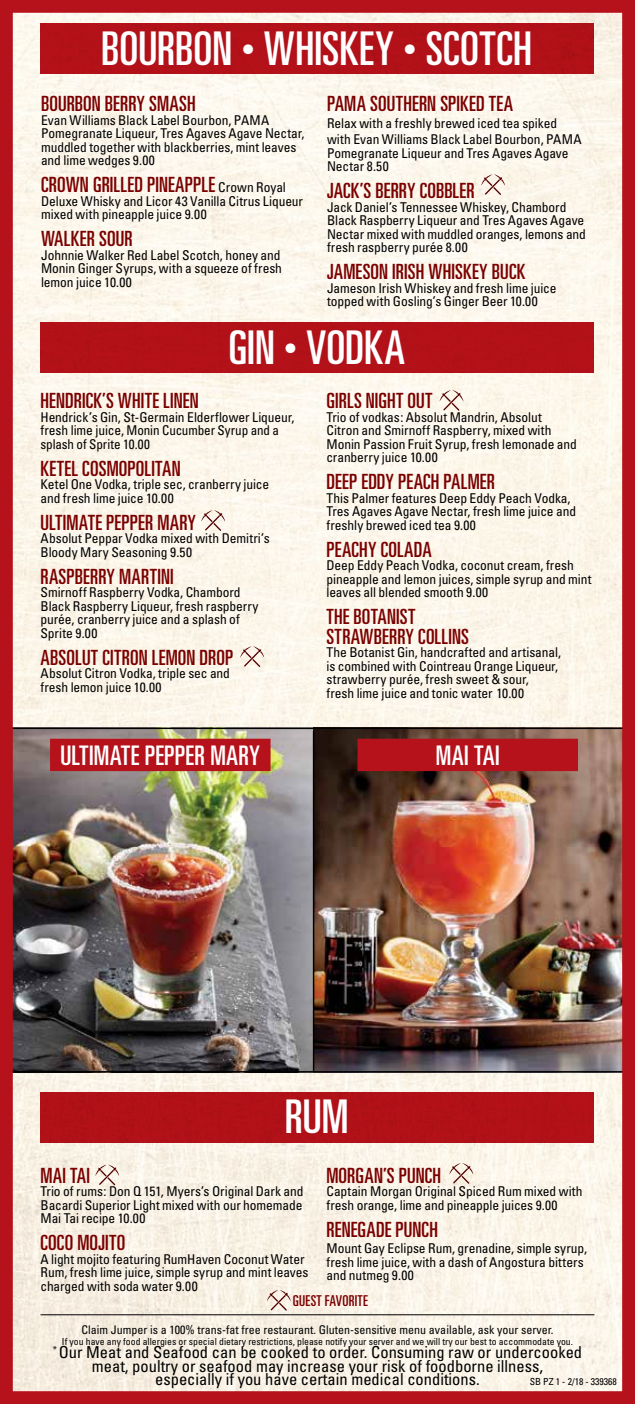
<style>
.page{position:relative;width:635px;height:1404px;background:#fff}
.page>*{position:absolute;margin:0;border:0;box-sizing:border-box;transform-origin:0 0}
.t1{font:ultra-condensed 46.5px "Univers";color:#fff}
.t2{font:ultra-condensed 27px "Univers";letter-spacing:.015em;color:#fff}
.t3{font:ultra-condensed 21px/19.5px "Univers";letter-spacing:.01em;color:#7b0000}
.t4{font:condensed 16.5px/13.5px "Univers";color:#000;text-align:center}
.t5{font:ultra-condensed 15px "Univers";letter-spacing:.015em;color:#7b0000}
.t6{font:condensed 13.5px/13.5px "Univers";letter-spacing:-.005em;color:#000}
.t7{font:condensed 12px "Univers";color:#000}
.t8{font:condensed 9.75px "Univers";color:#000}
.s1{font-size:27px}
.s2{font-stretch:condensed;font-size:13.5px;color:#000}
</style>
<div class="page">
<img style="left:0;top:0;width:634px;height:1404px">
<h1 class="t1" style="left:101px;top:22px;width:432px">BOURBON <span class="s1">•</span> WHISKEY <span class="s1">•</span> SCOTCH</h1>
<h3 class="t3" style="left:41px;top:94px;width:156px">BOURBON BERRY SMASH</h3>
<p class="t6" style="left:41px;top:113px;width:265px">Evan Williams Black Label Bourbon, PAMA Pomegranate Liqueur, Tres Agaves Agave Nectar, muddled together with blackberries, mint leaves and lime wedges 9.00</p>
<h3 class="t3" style="left:41px;top:175px;width:246px">CROWN GRILLED PINEAPPLE <span class="s2">Crown Royal</span></h3>
<p class="t6" style="left:41px;top:194px;width:263px">Deluxe Whisky and Licor 43 Vanilla Citrus Liqueur mixed with pineapple juice 9.00</p>
<h3 class="t3" style="left:41px;top:229px;width:93px">WALKER SOUR</h3>
<p class="t6" style="left:41px;top:248px;width:242px;text-align:justify">Johnnie Walker Red Label Scotch, honey and Monin Ginger Syrups, with a squeeze of fresh lemon juice 10.00</p>
<h3 class="t3" style="left:327px;top:94px;width:188px">PAMA SOUTHERN SPIKED TEA</h3>
<p class="t6" style="left:327px;top:115px;width:256px;line-height:16.5px">Relax with a freshly brewed iced tea spiked with Evan Williams Black Label Bourbon, PAMA</p>
<p class="t6" style="left:327px;top:146px;width:243px">Pomegranate Liqueur and Tres Agaves Agave<br>Nectar 8.50</p>
<h3 class="t3" style="left:327px;top:181px;width:149px">JACK’S BERRY COBBLER</h3>
<p class="t6" style="left:327px;top:200px;width:260px">Jack Daniel’s Tennessee Whiskey, Chambord Black Raspberry Liqueur and Tres Agaves Agave Nectar mixed with muddled oranges, lemons and fresh raspberry purée 8.00</p>
<h3 class="t3" style="left:327px;top:262px;width:200px">JAMESON IRISH WHISKEY BUCK</h3>
<p class="t6" style="left:327px;top:281px;width:231px">Jameson Irish Whiskey and fresh lime juice topped with Gosling’s Ginger Beer 10.00</p>
<h1 class="t1" style="left:228px;top:321px;width:178px">GIN <span class="s1">•</span> VODKA</h1>
<h3 class="t3" style="left:40px;top:391px;width:160px">HENDRICK’S WHITE LINEN</h3>
<p class="t6" style="left:40px;top:410px;width:255px">Hendrick’s Gin, St-Germain Elderflower Liqueur, fresh lime juice, Monin Cucumber Syrup and a splash of Sprite 10.00</p>
<h3 class="t3" style="left:40px;top:459px;width:142px">KETEL COSMOPOLITAN</h3>
<p class="t6" style="left:40px;top:478px;width:230px">Ketel One Vodka, triple sec, cranberry juice and fresh lime juice 10.00</p>
<h3 class="t3" style="left:40px;top:513px;width:157px">ULTIMATE PEPPER MARY</h3>
<p class="t6" style="left:40px;top:532px;width:231px">Absolut Peppar Vodka mixed with Demitri’s<br>Bloody Mary Seasoning 9.50</p>
<h3 class="t3" style="left:40px;top:567px;width:135px">RASPBERRY MARTINI</h3>
<p class="t6" style="left:40px;top:586px;width:219px">Smirnoff Raspberry Vodka, Chambord<br>Black Raspberry Liqueur, fresh raspberry purée, cranberry juice and a splash of<br>Sprite 9.00</p>
<h3 class="t3" style="left:40px;top:648px;width:194px">ABSOLUT CITRON LEMON DROP</h3>
<p class="t6" style="left:40px;top:667px;width:191px">Absolut Citron Vodka, triple sec and fresh lemon juice 10.00</p>
<h3 class="t3" style="left:326px;top:391px;width:108px">GIRLS NIGHT OUT</h3>
<p class="t6" style="left:326px;top:410px;width:252px">Trio of vodkas: Absolut Mandrin, Absolut Citron and Smirnoff Raspberry, mixed with Monin Passion Fruit Syrup, fresh lemonade and cranberry juice 10.00</p>
<h3 class="t3" style="left:326px;top:472px;width:170px">DEEP EDDY PEACH PALMER</h3>
<p class="t6" style="left:326px;top:491px;width:251px">This Palmer features Deep Eddy Peach Vodka,<br>Tres Agaves Agave Nectar, fresh lime juice and freshly brewed iced tea 9.00</p>
<h3 class="t3" style="left:326px;top:540px;width:107px">PEACHY COLADA</h3>
<p class="t6" style="left:326px;top:559px;width:266px">Deep Eddy Peach Vodka, coconut cream, fresh pineapple and lemon juices, simple syrup and mint leaves all blended smooth 9.00</p>
<h3 class="t3" style="left:326px;top:607px;width:144px">THE BOTANIST<br>STRAWBERRY COLLINS</h3>
<p class="t6" style="left:326px;top:646px;width:236px">The Botanist Gin, handcrafted and artisanal, is combined with Cointreau Orange Liqueur, strawberry purée, fresh sweet &amp; sour,<br>fresh lime juice and tonic water 10.00</p>
<h2 class="t2" style="left:60px;top:740px;width:201px">ULTIMATE PEPPER MARY</h2>
<h2 class="t2" style="left:436px;top:740px;width:65px">MAI TAI</h2>
<h1 class="t1" style="left:285px;top:1090px;width:65px">RUM</h1>
<h3 class="t3" style="left:326px;top:1166px;width:116px">MORGAN’S PUNCH</h3>
<p class="t6" style="left:326px;top:1185px;width:257px">Captain Morgan Original Spiced Rum mixed with fresh orange, lime and pineapple juices 9.00</p>
<h3 class="t3" style="left:326px;top:1220px;width:113px">RENEGADE PUNCH</h3>
<p class="t6" style="left:326px;top:1242px;width:262px">Mount Gay Eclipse Rum, grenadine, simple syrup, fresh lime juice, with a dash of Angostura bitters and nutmeg 9.00</p>
<h3 class="t3" style="left:40px;top:1166px;width:51px">MAI TAI</h3>
<p class="t6" style="left:40px;top:1185px;width:264px;text-align:justify">Trio of rums: Don Q 151, Myers’s Original Dark and Bacardi Superior Light mixed with our homemade Mai Tai recipe 10.00</p>
<h3 class="t3" style="left:40px;top:1233px;width:86px">COCO MOJITO</h3>
<p class="t6" style="left:40px;top:1252px;width:269px">A light mojito featuring RumHaven Coconut Water<br>Rum, fresh lime juice, simple syrup and mint leaves charged with soda water 9.00</p>
<p class="t5" style="left:293px;top:1292px;width:77px">GUEST FAVORITE</p>
<p class="t7" style="left:81px;top:1322px;width:473px">Claim Jumper is a 100% trans-fat free restaurant. Gluten-sensitive menu available, ask your server.</p>
<p class="t8" style="left:62px;top:1335px;width:512px">If you have any food allergies or special dietary restrictions, please notify your server and we will try our best to accommodate you.</p>
<p class="t4" style="left:53px;top:1345px;width:531px"><sup>*</sup> Our Meat and Seafood can be cooked to order. Consuming raw or undercooked meat, poultry or seafood may increase your risk of foodborne illness,<br>especially if you have certain medical conditions.</p>
<p class="t8" style="left:529px;top:1375px;width:89px">SB PZ 1 - 2/18 - 339368</p>
</div>
